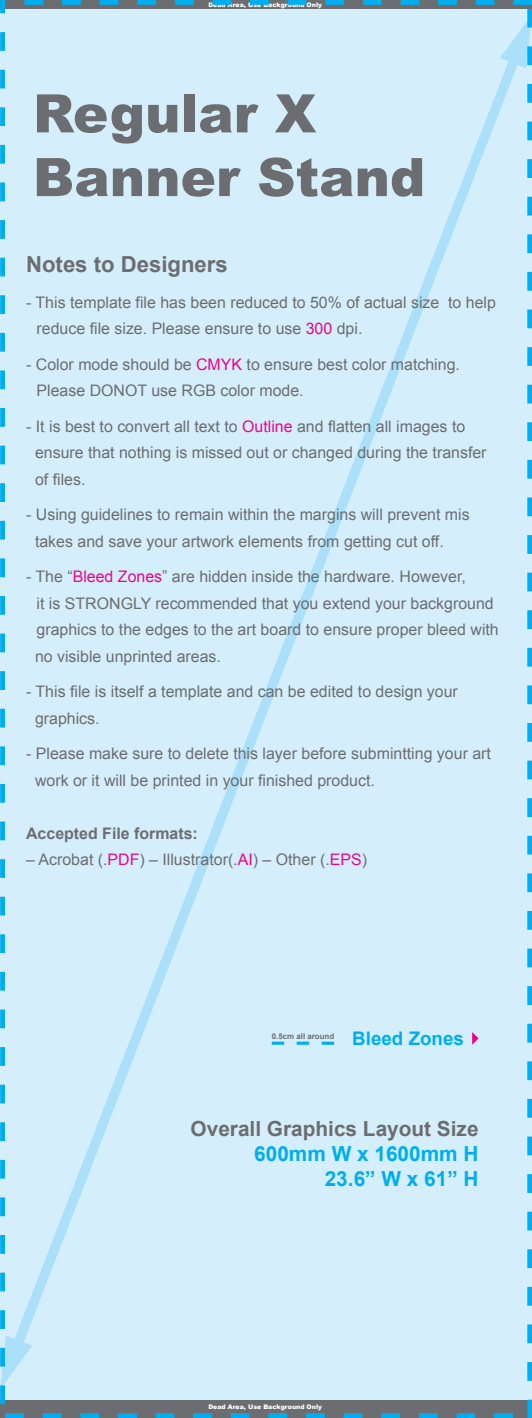
<style>
.page{position:relative;width:532px;height:1418px;background:#fff}
.page>*{position:absolute;margin:0;border:0;box-sizing:border-box;transform-origin:0 0}
.t1{font:900 53.06px/63.7px "Arial";color:#6c6d70}
.t2{font:700 22.12px "Arial";color:#6c6d70}
.t3{font:700 20.81px "Arial";color:#6c6d70}
.t4{font:700 20.81px/24.9px "Arial";color:#00aeef;text-align:right}
.t5{font:700 18.75px "Arial";color:#00aeef}
.t6{font:15.94px/26.6px "Arial";color:#6c6d70}
.t7{font:700 15.94px "Arial";color:#6c6d70}
.t8{font:700 7.94px "Arial";color:#6c6d70}
.t9{font:900 6.25px "Arial";color:#fff}
.s1{color:#ed028c}
</style>
<div class="page">
<div style="left:0;top:0;width:531px;height:1417px;background:#d4effb"></div>
<p class="t9" style="left:208px;top:0;width:115px">Dead Area, Use Background Only</p>
<h1 class="t1" style="left:33px;top:80px;width:394px">Regular X<br>Banner Stand</h1>
<h2 class="t2" style="left:26px;top:250px;width:203px">Notes to Designers</h2>
<p class="t6" style="left:37px;top:289px;width:461px;text-indent:-10px">- This template file has been reduced to 50% of actual size to help reduce file size. Please ensure to use <span class="s1">300</span> dpi.</p>
<p class="t6" style="left:37px;top:351px;width:424px;text-indent:-10px">- Color mode should be <span class="s1">CMYK</span> to ensure best color matching.<br>Please DONOT use RGB color mode.</p>
<p class="t6" style="left:35px;top:413px;width:453px;text-indent:-9px">- It is best to convert all text to <span class="s1">Outline</span> and flatten all images to ensure that nothing is missed out or changed during the transfer of files.</p>
<p class="t6" style="left:35px;top:501px;width:436px;text-indent:-9px">- Using guidelines to remain within the margins will prevent mis takes and save your artwork elements from getting cut off.</p>
<p class="t6" style="left:35px;top:563px;width:465px;text-indent:-9px">- The “<span class="s1">Bleed Zones</span>” are hidden inside the hardware. However,<br>it is STRONGLY recommended that you extend your background graphics to the edges to the art board to ensure proper bleed with no visible unprinted areas.</p>
<p class="t6" style="left:35px;top:678px;width:424px;text-indent:-9px">- This file is itself a template and can be edited to design your graphics.</p>
<p class="t6" style="left:35px;top:740px;width:457px;text-indent:-9px">- Please make sure to delete this layer before submintting your art work or it will be printed in your finished product.</p>
<p class="t7" style="left:26px;top:822px;width:173px">Accepted File formats:</p>
<p class="t6" style="left:26px;top:846px;width:342px">– Acrobat (.<span class="s1">PDF</span>) – Illustrator(.<span class="s1">AI</span>) – Other (.<span class="s1">EPS</span>)</p>
<p class="t8" style="left:271px;top:1030px;width:64px">0.5cm all around</p>
<p class="t5" style="left:352px;top:1025px;width:113px">Bleed Zones</p>
<h3 class="t3" style="left:190px;top:1114px;width:289px">Overall Graphics Layout Size</h3>
<h3 class="t4" style="left:254px;top:1141px;width:226px">600mm W x 1600mm H<br>23.6” W x 61” H</h3>
<p class="t9" style="left:208px;top:1402px;width:115px">Dead Area, Use Background Only</p>
</div>
